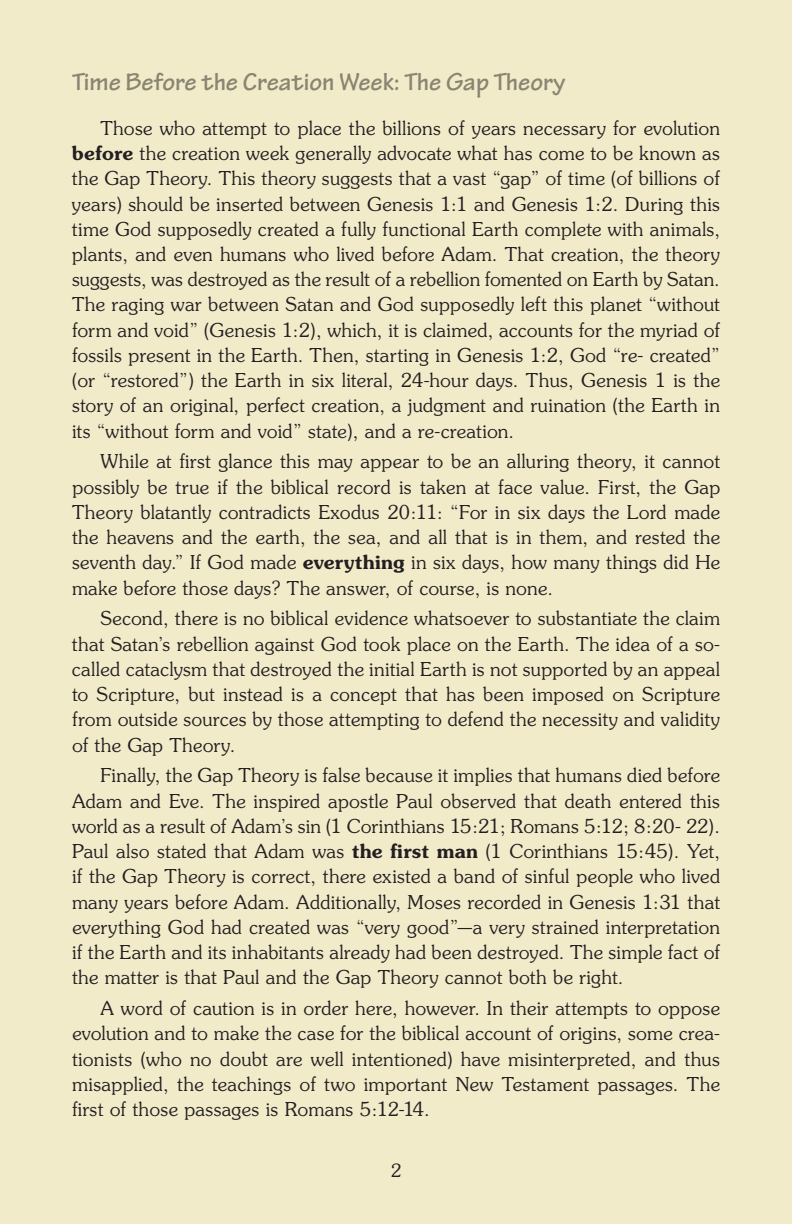
<style>
.page{position:relative;width:792px;height:1224px;background:#f2ebca}
.page>*{position:absolute;margin:0;border:0;box-sizing:border-box;transform-origin:0 0}
.Head_level_2{font:700 26px "Tekton Pro";color:#898572}
.Body_Text{font:21px/25.2px "Souvenir Light DTC";letter-spacing:.015em;color:#231f20;text-align:justify}
.t1{font:20px "Souvenir Light DTC";color:#231f20}
.s1{font-family:"Souvenir Demi DTC"}
</style>
<div class="page">
<p class="Head_level_2" style="left:72px;top:66px;width:495px">Time Before the Creation Week: The Gap Theory</p>
<p class="Body_Text" style="left:72px;top:116px;width:650px;text-indent:28px">Those who attempt to place the billions of years necessary for evolution <span class="s1">before</span> the creation week generally advocate what has come to be known as the Gap Theory. This theory suggests that a vast “gap” of time (of billions of years) should be inserted between Genesis 1:1 and Genesis 1:2. During this time God supposedly created a fully functional Earth complete with animals, plants, and even humans who lived before Adam. That creation, the theory suggests, was destroyed as the result of a rebellion fomented on Earth by Satan.<br>The raging war between Satan and God supposedly left this planet “without form and void” (Genesis 1:2), which, it is claimed, accounts for the myriad of fossils present in the Earth. Then, starting in Genesis 1:2, God “re- created” (or “restored”) the Earth in six literal, 24-hour days. Thus, Genesis 1 is the story of an original, perfect creation, a judgment and ruination (the Earth in its “without form and void” state), and a re-creation.</p>
<p class="Body_Text" style="left:72px;top:450px;width:650px;text-indent:28px">While at first glance this may appear to be an alluring theory, it cannot possibly be true if the biblical record is taken at face value. First, the Gap Theory blatantly contradicts Exodus 20:11: “For in six days the Lord made the heavens and the earth, the sea, and all that is in them, and rested the seventh day.” If God made <span class="s1">everything</span> in six days, how many things did He make before those days? The answer, of course, is none.</p>
<p class="Body_Text" style="left:72px;top:607px;width:650px;text-indent:28px">Second, there is no biblical evidence whatsoever to substantiate the claim that Satan’s rebellion against God took place on the Earth. The idea of a so&shy;called cataclysm that destroyed the initial Earth is not supported by an appeal to Scripture, but instead is a concept that has been imposed on Scripture from outside sources by those attempting to defend the necessity and validity of the Gap Theory.</p>
<p class="Body_Text" style="left:72px;top:764px;width:650px;text-indent:28px">Finally, the Gap Theory is false because it implies that humans died before Adam and Eve. The inspired apostle Paul observed that death entered this world as a result of Adam’s sin (1 Corinthians 15:21; Romans 5:12; 8:20- 22).<br>Paul also stated that Adam was <span class="s1">the first man</span> (1 Corinthians 15:45). Yet, if the Gap Theory is correct, there existed a band of sinful people who lived many years before Adam. Additionally, Moses recorded in Genesis 1:31 that everything God had created was “very good”—a very strained interpretation if the Earth and its inhabitants already had been destroyed. The simple fact of the matter is that Paul and the Gap Theory cannot both be right.</p>
<p class="Body_Text" style="left:72px;top:996px;width:650px;text-indent:28px">A word of caution is in order here, however. In their attempts to oppose evolution and to make the case for the biblical account of origins, some crea&shy;tionists (who no doubt are well intentioned) have misinterpreted, and thus misapplied, the teachings of two important New Testament passages. The first of those passages is Romans 5:12-14.</p>
<p class="t1" style="left:391px;top:1160px;width:12px">2</p>
</div>
